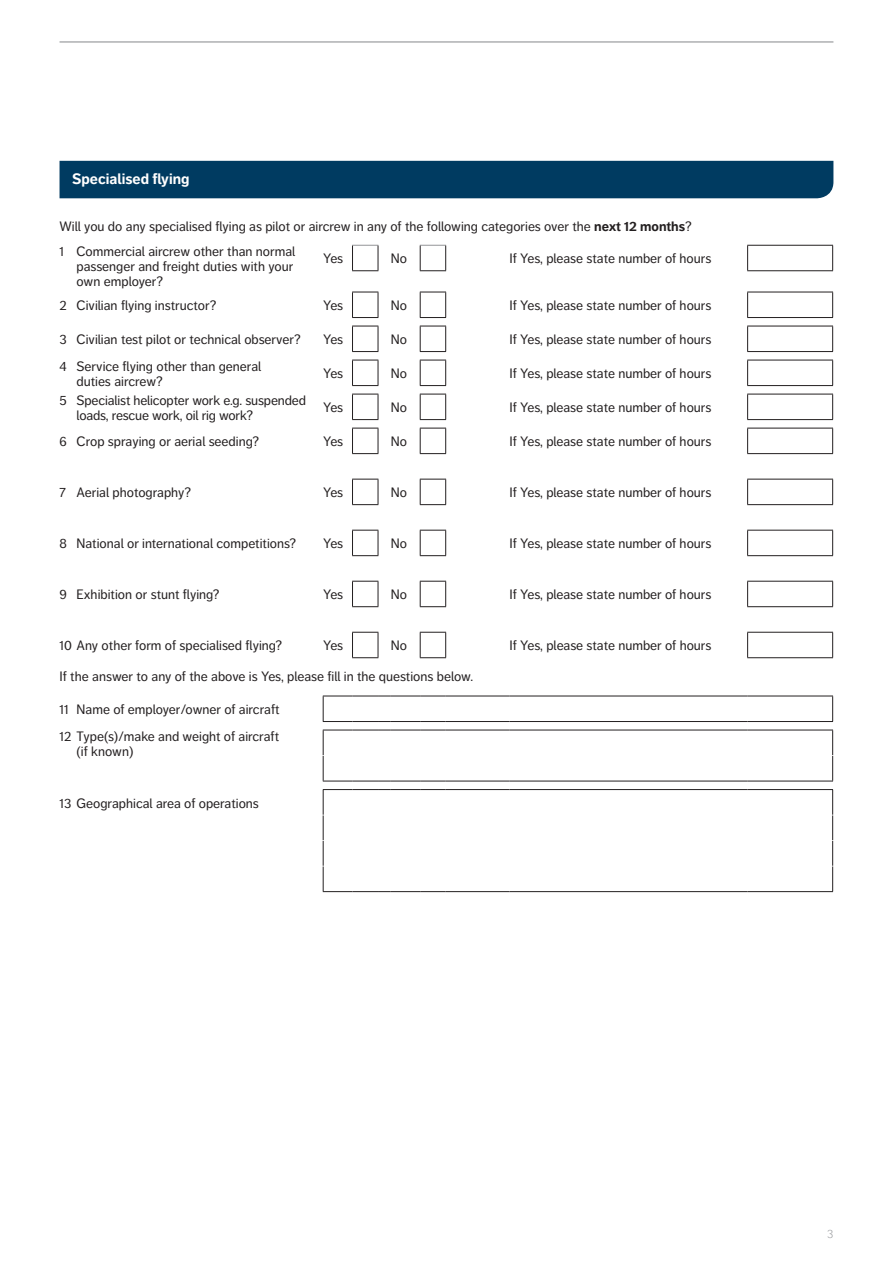
<style>
.page{position:relative;width:893px;height:1263px;background:#fff}
.page>*{position:absolute;margin:0;border:0;box-sizing:border-box;transform-origin:0 0}
.t1{font:700 15px "Friends Life Dagny";color:#fff}
.t2{font:13.5px/15px "Friends Life Dagny";color:#231f20}
.t3{font:300 12px "Friends Life Dagny";color:#939598}
.s1{font-weight:700}
</style>
<div class="page">
<hr style="left:60px;top:41px;width:773px;height:2px;background:#939598">
<div style="left:323px;top:158px;width:247px;height:38px;background:linear-gradient(to right,#cfdae1,#cfdae1)"></div>
<div style="left:587px;top:158px;width:246px;height:38px;background:linear-gradient(to right,#cfdae1,#cfdae1)"></div>
<div style="left:60px;top:161px;width:773px;height:37px;background:#003b61"></div>
<svg style="left:323px;top:245px;width:510px;height:546px"></svg>
<hr style="left:747px;top:245px;width:86px;height:1px;background:#231f20">
<svg style="left:747px;top:246px;width:1px;height:24px"></svg>
<svg style="left:832px;top:246px;width:1px;height:24px"></svg>
<hr style="left:747px;top:270px;width:86px;height:1px;background:#231f20">
<svg style="left:352px;top:292px;width:27px;height:26px"></svg>
<svg style="left:352px;top:326px;width:27px;height:26px"></svg>
<svg style="left:352px;top:360px;width:27px;height:26px"></svg>
<svg style="left:352px;top:394px;width:27px;height:26px"></svg>
<svg style="left:352px;top:428px;width:27px;height:26px"></svg>
<svg style="left:352px;top:479px;width:27px;height:26px"></svg>
<svg style="left:352px;top:530px;width:27px;height:26px"></svg>
<svg style="left:352px;top:581px;width:27px;height:26px"></svg>
<svg style="left:352px;top:632px;width:27px;height:26px"></svg>
<svg style="left:420px;top:292px;width:26px;height:26px"></svg>
<svg style="left:420px;top:326px;width:26px;height:26px"></svg>
<svg style="left:420px;top:360px;width:26px;height:26px"></svg>
<svg style="left:420px;top:394px;width:26px;height:26px"></svg>
<svg style="left:420px;top:428px;width:26px;height:26px"></svg>
<svg style="left:420px;top:479px;width:26px;height:26px"></svg>
<svg style="left:420px;top:530px;width:26px;height:26px"></svg>
<svg style="left:420px;top:581px;width:26px;height:26px"></svg>
<svg style="left:420px;top:632px;width:26px;height:26px"></svg>
<hr style="left:747px;top:292px;width:86px;height:1px;background:#231f20">
<svg style="left:747px;top:292px;width:1px;height:25px"></svg>
<svg style="left:832px;top:292px;width:1px;height:25px"></svg>
<hr style="left:747px;top:317px;width:86px;height:1px;background:#231f20">
<hr style="left:747px;top:326px;width:86px;height:1px;background:#231f20">
<svg style="left:747px;top:326px;width:1px;height:25px"></svg>
<svg style="left:832px;top:326px;width:1px;height:25px"></svg>
<hr style="left:747px;top:351px;width:86px;height:1px;background:#231f20">
<hr style="left:747px;top:360px;width:86px;height:1px;background:#231f20">
<svg style="left:747px;top:360px;width:1px;height:25px"></svg>
<svg style="left:832px;top:360px;width:1px;height:25px"></svg>
<hr style="left:747px;top:385px;width:86px;height:1px;background:#231f20">
<hr style="left:747px;top:394px;width:86px;height:1px;background:#231f20">
<svg style="left:747px;top:394px;width:1px;height:25px"></svg>
<svg style="left:832px;top:394px;width:1px;height:25px"></svg>
<hr style="left:747px;top:419px;width:86px;height:1px;background:#231f20">
<hr style="left:747px;top:428px;width:86px;height:1px;background:#231f20">
<svg style="left:747px;top:428px;width:1px;height:25px"></svg>
<svg style="left:832px;top:428px;width:1px;height:25px"></svg>
<hr style="left:747px;top:453px;width:86px;height:1px;background:#231f20">
<hr style="left:747px;top:479px;width:86px;height:1px;background:#231f20">
<svg style="left:747px;top:479px;width:1px;height:25px"></svg>
<svg style="left:832px;top:479px;width:1px;height:25px"></svg>
<hr style="left:747px;top:504px;width:86px;height:1px;background:#231f20">
<hr style="left:747px;top:530px;width:86px;height:1px;background:#231f20">
<svg style="left:747px;top:530px;width:1px;height:25px"></svg>
<svg style="left:832px;top:530px;width:1px;height:25px"></svg>
<hr style="left:747px;top:555px;width:86px;height:1px;background:#231f20">
<hr style="left:747px;top:581px;width:86px;height:1px;background:#231f20">
<svg style="left:747px;top:581px;width:1px;height:25px"></svg>
<svg style="left:832px;top:581px;width:1px;height:25px"></svg>
<hr style="left:747px;top:606px;width:86px;height:1px;background:#231f20">
<hr style="left:747px;top:632px;width:86px;height:1px;background:#231f20">
<svg style="left:747px;top:633px;width:1px;height:24px"></svg>
<svg style="left:832px;top:633px;width:1px;height:24px"></svg>
<hr style="left:747px;top:657px;width:86px;height:1px;background:#231f20">
<hr style="left:446px;top:696px;width:63px;height:1px;background:#231f20">
<hr style="left:509px;top:696px;width:239px;height:1px;background:#231f20">
<hr style="left:748px;top:696px;width:85px;height:1px;background:#231f20">
<svg style="left:832px;top:696px;width:1px;height:25px"></svg>
<svg style="left:323px;top:696px;width:123px;height:26px"></svg>
<hr style="left:446px;top:721px;width:63px;height:1px;background:#231f20">
<hr style="left:509px;top:721px;width:239px;height:1px;background:#231f20">
<hr style="left:748px;top:721px;width:85px;height:1px;background:#231f20">
<hr style="left:446px;top:730px;width:63px;height:1px;background:#231f20">
<hr style="left:509px;top:730px;width:239px;height:1px;background:#231f20">
<hr style="left:748px;top:730px;width:85px;height:1px;background:#231f20">
<svg style="left:832px;top:730px;width:1px;height:51px"></svg>
<svg style="left:323px;top:730px;width:123px;height:52px"></svg>
<hr style="left:446px;top:781px;width:63px;height:1px;background:#231f20">
<hr style="left:509px;top:781px;width:239px;height:1px;background:#231f20">
<hr style="left:748px;top:781px;width:85px;height:1px;background:#231f20">
<hr style="left:446px;top:789px;width:63px;height:1px;background:#231f20">
<hr style="left:509px;top:789px;width:239px;height:1px;background:#231f20">
<hr style="left:748px;top:789px;width:85px;height:1px;background:#231f20">
<svg style="left:832px;top:790px;width:1px;height:101px"></svg>
<svg style="left:323px;top:789px;width:123px;height:103px"></svg>
<hr style="left:446px;top:891px;width:63px;height:1px;background:#231f20">
<hr style="left:509px;top:891px;width:239px;height:1px;background:#231f20">
<hr style="left:748px;top:891px;width:85px;height:1px;background:#231f20">
<svg style="left:352px;top:245px;width:27px;height:26px"></svg>
<svg style="left:420px;top:245px;width:26px;height:26px"></svg>
<p class="t1" style="left:72px;top:170px;width:119px">Specialised flying</p>
<p class="t2" style="left:60px;top:213px;width:634px;line-height:25.5px">Will you do any specialised flying as pilot or aircrew in any of the following categories over the <span class="s1">next 12 months</span>?<br>1 Commercial aircrew other than normal</p>
<p class="t2" style="left:77px;top:259px;width:218px">passenger and freight duties with your own employer?</p>
<p class="t2" style="left:323px;top:251px;width:22px">Yes</p>
<p class="t2" style="left:391px;top:251px;width:18px">No</p>
<p class="t2" style="left:509px;top:251px;width:203px">If Yes, please state number of hours</p>
<p class="t2" style="left:60px;top:298px;width:158px">2 Civilian flying instructor?</p>
<p class="t2" style="left:323px;top:298px;width:22px">Yes</p>
<p class="t2" style="left:391px;top:298px;width:18px">No</p>
<p class="t2" style="left:509px;top:298px;width:203px">If Yes, please state number of hours</p>
<p class="t2" style="left:60px;top:332px;width:243px">3 Civilian test pilot or technical observer?</p>
<p class="t2" style="left:323px;top:332px;width:22px">Yes</p>
<p class="t2" style="left:391px;top:332px;width:18px">No</p>
<p class="t2" style="left:509px;top:332px;width:203px">If Yes, please state number of hours</p>
<p class="t2" style="left:77px;top:359px;width:186px;text-indent:-17px">4 Service flying other than general duties aircrew?</p>
<p class="t2" style="left:323px;top:366px;width:22px">Yes</p>
<p class="t2" style="left:391px;top:366px;width:18px">No</p>
<p class="t2" style="left:509px;top:366px;width:203px">If Yes, please state number of hours</p>
<p class="t2" style="left:77px;top:393px;width:231px;text-indent:-17px">5 Specialist helicopter work e.g. suspended loads, rescue work, oil rig work?</p>
<p class="t2" style="left:323px;top:400px;width:22px">Yes</p>
<p class="t2" style="left:391px;top:400px;width:18px">No</p>
<p class="t2" style="left:509px;top:400px;width:203px">If Yes, please state number of hours</p>
<p class="t2" style="left:60px;top:434px;width:201px">6 Crop spraying or aerial seeding?</p>
<p class="t2" style="left:323px;top:434px;width:22px">Yes</p>
<p class="t2" style="left:391px;top:434px;width:18px">No</p>
<p class="t2" style="left:509px;top:434px;width:203px">If Yes, please state number of hours</p>
<p class="t2" style="left:60px;top:485px;width:133px">7 Aerial photography?</p>
<p class="t2" style="left:323px;top:485px;width:22px">Yes</p>
<p class="t2" style="left:391px;top:485px;width:18px">No</p>
<p class="t2" style="left:509px;top:485px;width:203px">If Yes, please state number of hours</p>
<p class="t2" style="left:60px;top:536px;width:238px">8 National or international competitions?</p>
<p class="t2" style="left:323px;top:536px;width:22px">Yes</p>
<p class="t2" style="left:391px;top:536px;width:18px">No</p>
<p class="t2" style="left:509px;top:536px;width:203px">If Yes, please state number of hours</p>
<p class="t2" style="left:60px;top:587px;width:161px">9 Exhibition or stunt flying?</p>
<p class="t2" style="left:323px;top:587px;width:22px">Yes</p>
<p class="t2" style="left:391px;top:587px;width:18px">No</p>
<p class="t2" style="left:509px;top:587px;width:203px">If Yes, please state number of hours</p>
<p class="t2" style="left:60px;top:638px;width:224px">10 Any other form of specialised flying?</p>
<p class="t2" style="left:323px;top:638px;width:22px">Yes</p>
<p class="t2" style="left:391px;top:638px;width:18px">No</p>
<p class="t2" style="left:509px;top:638px;width:203px">If Yes, please state number of hours</p>
<p class="t2" style="left:60px;top:669px;width:415px">If the answer to any of the above is Yes, please fill in the questions below.</p>
<p class="t2" style="left:60px;top:696px;width:222px;line-height:26.7px">11 Name of employer/owner of aircraft<br>12 Type(s)/make and weight of aircraft</p>
<p class="t2" style="left:77px;top:744px;width:58px">(if known)</p>
<p class="t2" style="left:60px;top:796px;width:201px">13 Geographical area of operations</p>
<p class="t3" style="left:827px;top:1227px;width:8px">3</p>
</div>
